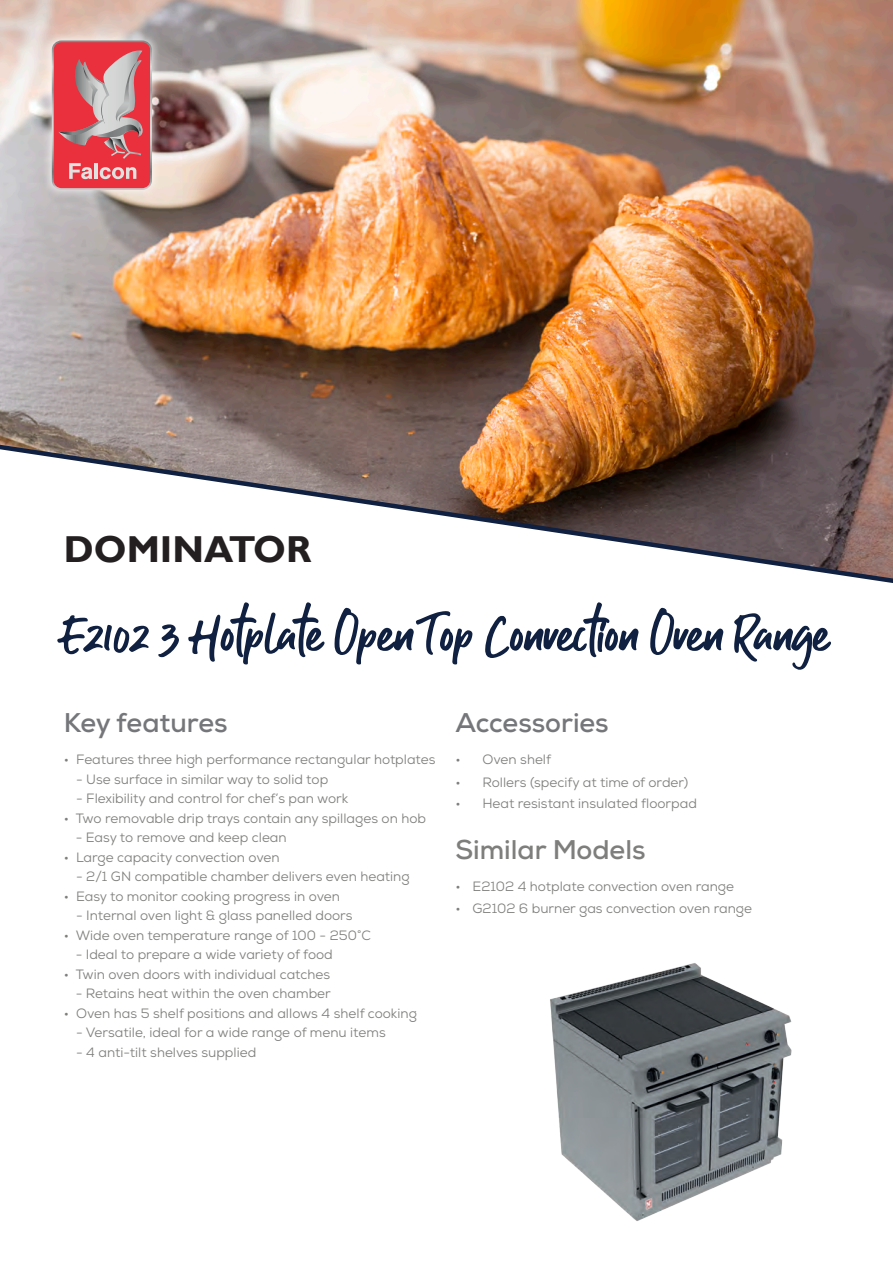
<style>
.page{position:relative;width:893px;height:1263px;background:#fff}
.page>*{position:absolute;margin:0;border:0;box-sizing:border-box;transform-origin:0 0}
.Script_Header_quote{font:51px "Guthen Bloots Personal Use";color:#102041}
.t1{font:700 37.5px "Gill Sans";color:#231f20}
.t2{font:700 27px "Nexa";color:#757679}
.t3{font:700 27px "Nexa";color:#7e7e7c}
.t4{font:13.5px "Nexa";color:#7e7e7c}
</style>
<div class="page">
<img style="left:0;top:0;width:893px;height:440px">
<svg style="left:0;top:440px;width:893px;height:143px"></svg>
<img style="left:550px;top:963px;width:242px;height:258px">
<div style="left:42px;top:31px;width:119px;height:168px;background:#fff;opacity:.75"></div>
<svg style="left:52px;top:40px;width:100px;height:150px;background:#d7636c"></svg>
<p class="t1" style="left:64px;top:527px;width:249px">DOMINATOR</p>
<p class="Script_Header_quote" style="left:64px;top:602px;width:767px">E2102 3 Hotplate Open Top Convection Oven Range</p>
<p class="t2" style="left:64px;top:705px;width:165px">Key features</p>
<p class="t4" style="left:64px;top:751px;width:373px">• Features three high performance rectangular hotplates</p>
<p class="t4" style="left:76px;top:770px;width:254px">- Use surface in similar way to solid top</p>
<p class="t4" style="left:76px;top:790px;width:274px">- Flexibility and control for chef’s pan work</p>
<p class="t4" style="left:64px;top:809px;width:364px">• Two removable drip trays contain any spillages on hob</p>
<p class="t4" style="left:76px;top:829px;width:213px">- Easy to remove and keep clean</p>
<p class="t4" style="left:64px;top:848px;width:217px">• Large capacity convection oven</p>
<p class="t4" style="left:76px;top:868px;width:335px">- 2/1 GN compatible chamber delivers even heating</p>
<p class="t4" style="left:64px;top:887px;width:278px">• Easy to monitor cooking progress in oven</p>
<p class="t4" style="left:76px;top:907px;width:278px">- Internal oven light &amp; glass panelled doors</p>
<p class="t4" style="left:64px;top:926px;width:309px">• Wide oven temperature range of 100 - 250°C</p>
<p class="t4" style="left:76px;top:946px;width:259px">- Ideal to prepare a wide variety of food</p>
<p class="t4" style="left:64px;top:965px;width:268px">• Twin oven doors with individual catches</p>
<p class="t4" style="left:76px;top:985px;width:257px">- Retains heat within the oven chamber</p>
<p class="t4" style="left:64px;top:1004px;width:355px">• Oven has 5 shelf positions and allows 4 shelf cooking</p>
<p class="t4" style="left:76px;top:1024px;width:311px">- Versatile, ideal for a wide range of menu items</p>
<p class="t4" style="left:76px;top:1043px;width:182px">- 4 anti-tilt shelves supplied</p>
<p class="t2" style="left:455px;top:705px;width:155px">Accessories</p>
<p class="t4" style="left:455px;top:751px;width:97px">• Oven shelf</p>
<p class="t4" style="left:455px;top:773px;width:234px">• Rollers (specify at time of order)</p>
<p class="t4" style="left:455px;top:795px;width:243px">• Heat resistant insulated floorpad</p>
<p class="t3" style="left:455px;top:833px;width:192px">Similar Models</p>
<p class="t4" style="left:455px;top:878px;width:280px">• E2102 4 hotplate convection oven range</p>
<p class="t4" style="left:455px;top:899px;width:298px">• G2102 6 burner gas convection oven range</p>
</div>
